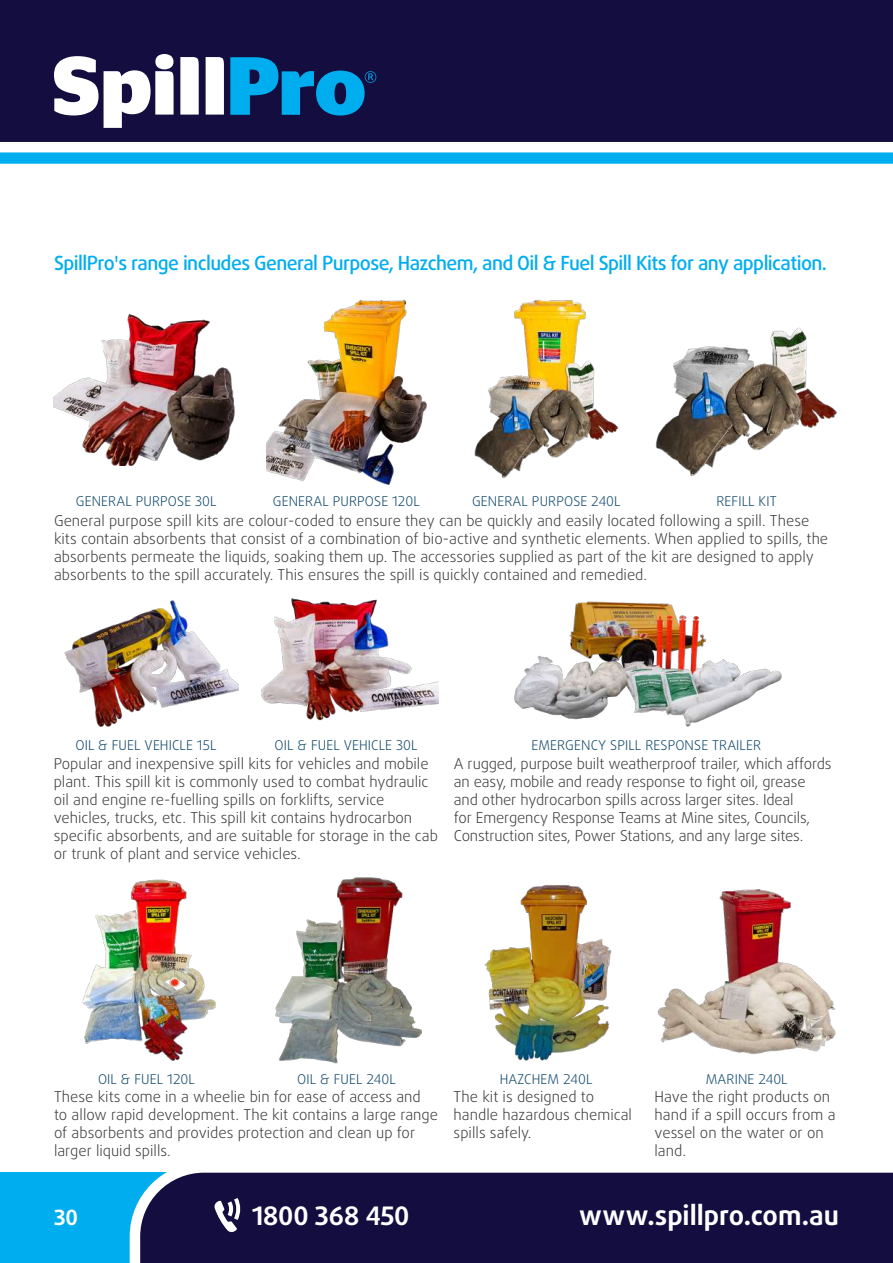
<style>
.page{position:relative;width:893px;height:1263px;background:#fff}
.page>*{position:absolute;margin:0;border:0;box-sizing:border-box;transform-origin:0 0}
.t1{font:700 27px "Daxline Pro";color:#fff}
.t2{font:700 25.5px "Daxline Pro";letter-spacing:-.005em;color:#fff}
.t3{font:700 21px "Daxline Pro";color:#fff}
.t4{font:500 19.5px "Daxline Pro";letter-spacing:-.03em;color:#00aeef}
.t5{font:300 15px/18px "Daxline Pro";color:#383839}
.t6{font:300 13.5px "Daxline Pro";letter-spacing:.01em;color:#0d466a}
</style>
<div class="page">
<div style="left:0;top:1173px;width:705px;height:90px;background:#00aeef"></div>
<div style="left:124px;top:1172px;width:769px;height:91px;background:#140d40"></div>
<svg style="left:0;top:158px;width:893px;height:6px;background:#0bb1ef"></svg>
<svg style="left:0;top:0;width:893px;height:158px;background:#252655"></svg>
<svg style="left:213px;top:1198px;width:28px;height:37px"></svg>
<svg style="left:230px;top:57px;width:146px;height:59px;background:#09609b"></svg>
<svg style="left:54px;top:54px;width:120px;height:74px"></svg>
<svg style="left:180px;top:57px;width:19px;height:58px"></svg>
<svg style="left:206px;top:57px;width:18px;height:58px"></svg>
<img style="left:54px;top:314px;width:181px;height:151px">
<img style="left:655px;top:327px;width:182px;height:150px">
<img style="left:474px;top:300px;width:144px;height:179px">
<img style="left:267px;top:299px;width:159px;height:186px">
<img style="left:261px;top:598px;width:178px;height:123px">
<img style="left:275px;top:877px;width:146px;height:187px">
<img style="left:82px;top:879px;width:134px;height:182px">
<img style="left:514px;top:601px;width:268px;height:126px">
<img style="left:484px;top:885px;width:128px;height:176px">
<img style="left:657px;top:889px;width:179px;height:166px">
<img style="left:64px;top:600px;width:175px;height:126px">
<h3 class="t4" style="left:54px;top:250px;width:774px">SpillPro's range includes General Purpose, Hazchem, and Oil &amp; Fuel Spill Kits for any application.</h3>
<p class="t6" style="left:76px;top:492px;width:142px">GENERAL PURPOSE 30L</p>
<p class="t6" style="left:273px;top:492px;width:148px">GENERAL PURPOSE 120L</p>
<p class="t6" style="left:472px;top:492px;width:150px">GENERAL PURPOSE 240L</p>
<p class="t6" style="left:716px;top:492px;width:62px">REFILL KIT</p>
<p class="t5" style="left:54px;top:512px;width:776px">General purpose spill kits are colour-coded to ensure they can be quickly and easily located following a spill. These kits contain absorbents that consist of a combination of bio-active and synthetic elements. When applied to spills, the absorbents permeate the liquids, soaking them up. The accessories supplied as part of the kit are designed to apply absorbents to the spill accurately. This ensures the spill is quickly contained and remedied.</p>
<p class="t6" style="left:75px;top:736px;width:143px">OIL &amp; FUEL VEHICLE 15L</p>
<p class="t6" style="left:275px;top:736px;width:144px">OIL &amp; FUEL VEHICLE 30L</p>
<p class="t6" style="left:531px;top:736px;width:231px">EMERGENCY SPILL RESPONSE TRAILER</p>
<p class="t5" style="left:54px;top:755px;width:386px">Popular and inexpensive spill kits for vehicles and mobile plant. This spill kit is commonly used to combat hydraulic oil and engine re-fuelling spills on forklifts, service vehicles, trucks, etc. This spill kit contains hydrocarbon specific absorbents, and are suitable for storage in the cab or trunk of plant and service vehicles.</p>
<p class="t5" style="left:454px;top:755px;width:379px">A rugged, purpose built weatherproof trailer, which affords an easy, mobile and ready response to fight oil, grease and other hydrocarbon spills across larger sites. Ideal<br>for Emergency Response Teams at Mine sites, Councils, Construction sites, Power Stations, and any large sites.</p>
<p class="t6" style="left:98px;top:1070px;width:98px">OIL &amp; FUEL 120L</p>
<p class="t6" style="left:297px;top:1070px;width:100px">OIL &amp; FUEL 240L</p>
<p class="t6" style="left:500px;top:1070px;width:94px">HAZCHEM 240L</p>
<p class="t6" style="left:706px;top:1070px;width:83px">MARINE 240L</p>
<p class="t5" style="left:54px;top:1088px;width:386px">These kits come in a wheelie bin for ease of access and<br>to allow rapid development. The kit contains a large range of absorbents and provides protection and clean up for larger liquid spills.</p>
<p class="t5" style="left:454px;top:1088px;width:180px">The kit is designed to handle hazardous chemical spills safely.</p>
<p class="t5" style="left:654px;top:1088px;width:182px">Have the right products on hand if a spill occurs from a vessel on the water or on land.</p>
<h3 class="t3" style="left:54px;top:1204px;width:25px">30</h3>
<h2 class="t2" style="left:252px;top:1199px;width:159px">1800 368 450</h2>
<h1 class="t1" style="left:579px;top:1198px;width:261px">www.spillpro.com.au</h1>
</div>
